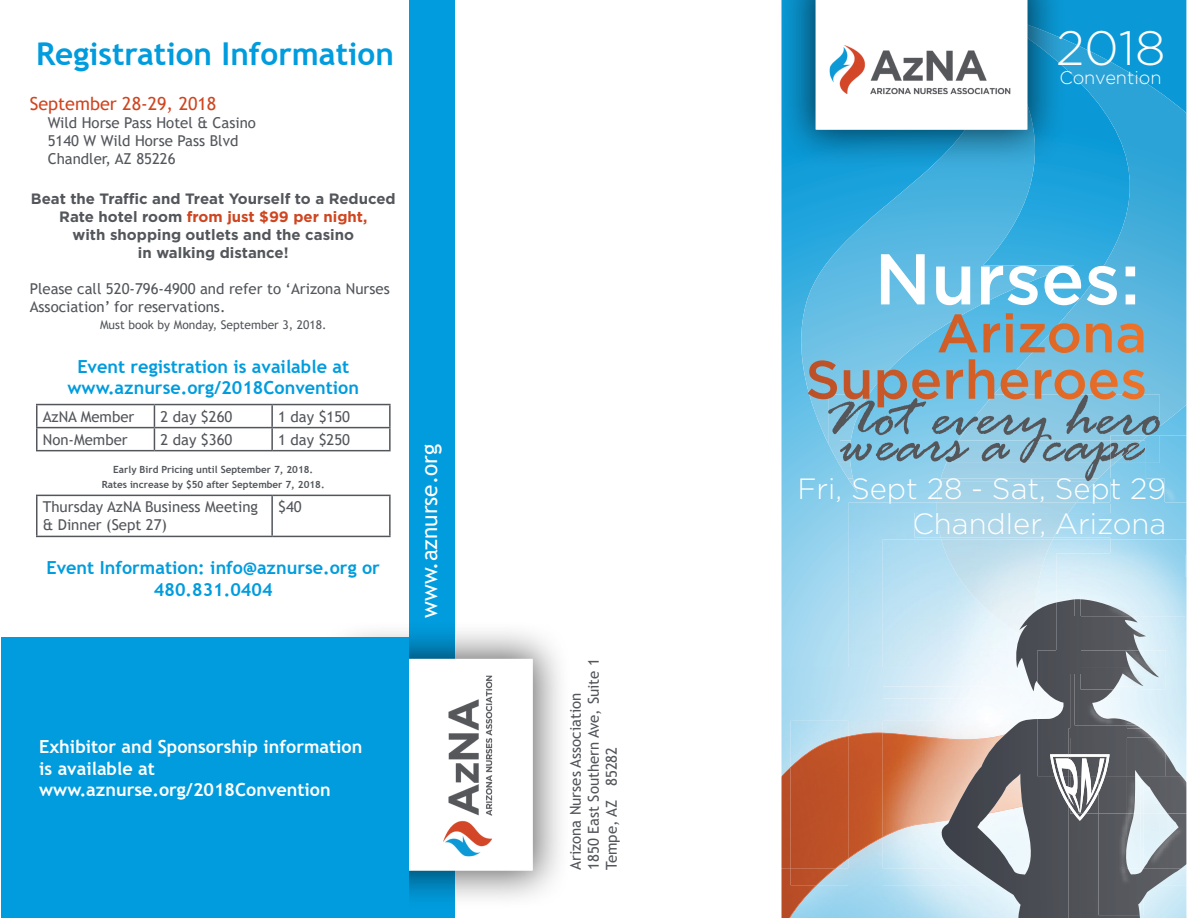
<style>
.page{position:relative;width:1188px;height:918px;background:#fff}
.page>*{position:absolute;margin:0;border:0;box-sizing:border-box;transform-origin:0 0}
.t1{font:500 71.7px "Gotham";color:#fff}
.t2{font:italic 65.25px "Rage";color:#55565a}
.t3{font:300 48.15px "Gotham";color:#fff}
.t4{font:700 31.5px "Trebuchet MS";color:#009cde}
.t5{font:300 29.25px/35.1px "Gotham";color:#fff;text-align:right}
.t6{font:22.5px "Trebuchet MS";color:#fff}
.t7{font:300 18.15px "Gotham";color:#fff}
.t8{font:700 18px/21.6px "Trebuchet MS";color:#009cde;text-align:center}
.t9{font:700 18px/21.6px "Trebuchet MS";color:#fff}
.t10{font:18px "Trebuchet MS";color:#cf4520}
.t11{font:15px/18px "Trebuchet MS";color:#53565b}
.t12{font:700 15px/18px "Gotham";color:#53565b;text-align:center}
.t13{font:12px "Trebuchet MS";color:#53565b}
.t14{font:700 9.9px/15px "Trebuchet MS";color:#53565b;text-align:center}
.s1{color:#cf4520}
</style>
<div class="page">
<svg style="left:781px;top:0;width:406px;height:918px;background:#87b5ca"></svg>
<div style="left:409px;top:1px;width:46px;height:917px;background:#009cde"></div>
<div style="left:315px;top:619px;width:257px;height:291px;background:#000;opacity:.61"></div>
<div style="left:355px;top:659px;width:178px;height:212px;background:#fff;border:2px solid #fff"></div>
<div style="left:776px;top:0;width:291px;height:169px;background:#000;opacity:.61"></div>
<svg style="left:816px;top:0;width:212px;height:130px"></svg>
<img style="left:443px;top:675px;width:50px;height:182px">
<div style="left:373px;top:660px;width:160px;height:210px;border:2px solid #fff"></div>
<div style="left:1px;top:638px;width:408px;height:280px;background:#009cde"></div>
<img style="left:828px;top:45px;width:185px;height:50px">
<div style="left:816px;top:2px;width:211px;height:128px;border:2px solid #fff"></div>
<hr style="left:272px;top:427px;width:119px;height:1px;background:#53565b">
<hr style="left:272px;top:450px;width:119px;height:1px;background:#53565b">
<hr style="left:154px;top:427px;width:118px;height:1px;background:#53565b">
<hr style="left:154px;top:450px;width:118px;height:1px;background:#53565b">
<hr style="left:36px;top:427px;width:118px;height:1px;background:#53565b">
<hr style="left:36px;top:450px;width:118px;height:1px;background:#53565b">
<hr style="left:272px;top:404px;width:119px;height:1px;background:#53565b">
<hr style="left:389px;top:405px;width:2px;height:22px;background:#53565b">
<hr style="left:389px;top:428px;width:2px;height:22px;background:#53565b">
<hr style="left:154px;top:404px;width:118px;height:1px;background:#53565b">
<hr style="left:271px;top:405px;width:2px;height:22px;background:#53565b">
<hr style="left:271px;top:428px;width:2px;height:22px;background:#53565b">
<hr style="left:36px;top:404px;width:118px;height:1px;background:#53565b">
<hr style="left:36px;top:405px;width:2px;height:22px;background:#53565b">
<hr style="left:36px;top:428px;width:2px;height:22px;background:#53565b">
<svg style="left:154px;top:405px;width:1px;height:45px"></svg>
<hr style="left:36px;top:495px;width:236px;height:1px;background:#53565b">
<hr style="left:36px;top:496px;width:2px;height:40px;background:#53565b">
<hr style="left:272px;top:495px;width:119px;height:1px;background:#53565b">
<hr style="left:271px;top:496px;width:2px;height:40px;background:#53565b">
<hr style="left:389px;top:496px;width:2px;height:40px;background:#53565b">
<hr style="left:36px;top:536px;width:236px;height:1px;background:#53565b">
<hr style="left:272px;top:536px;width:119px;height:1px;background:#53565b">
<h3 class="t4" style="left:36px;top:34px;width:360px">Registration Information</h3>
<p class="t10" style="left:30px;top:93px;width:188px">September 28-29, 2018</p>
<p class="t11" style="left:48px;top:114px;width:210px">Wild Horse Pass Hotel &amp; Casino<br>5140 W Wild Horse Pass Blvd<br>Chandler, AZ 85226</p>
<p class="t12" style="left:31px;top:190px;width:366px">Beat the Traffic and Treat Yourself to a Reduced Rate hotel room <span class="s1">from just $99 per night,<br></span>with shopping outlets and the casino<br>in walking distance!</p>
<p class="t11" style="left:30px;top:280px;width:362px">Please call 520-796-4900 and refer to ‘Arizona Nurses<br>Association’ for reservations.</p>
<p class="t13" style="left:100px;top:318px;width:228px">Must book by Monday, September 3, 2018.</p>
<p class="t8" style="left:67px;top:355px;width:293px">Event registration is available at www.aznurse.org/2018Convention</p>
<p class="t11" style="left:43px;top:407px;width:93px">AzNA Member</p>
<p class="t11" style="left:160px;top:407px;width:73px">2 day $260</p>
<p class="t11" style="left:278px;top:407px;width:73px">1 day $150</p>
<p class="t11" style="left:43px;top:430px;width:86px">Non-Member</p>
<p class="t11" style="left:160px;top:430px;width:73px">2 day $360</p>
<p class="t11" style="left:278px;top:430px;width:73px">1 day $250</p>
<p class="t14" style="left:102px;top:462px;width:224px">Early Bird Pricing until September 7, 2018.<br>Rates increase by $50 after September 7, 2018.</p>
<p class="t11" style="left:43px;top:498px;width:217px">Thursday AzNA Business Meeting &amp; Dinner (Sept 27)</p>
<p class="t11" style="left:278px;top:498px;width:25px">$40</p>
<p class="t8" style="left:47px;top:557px;width:335px">Event Information: info@aznurse.org or<br>480.831.0404</p>
<h3 class="t6" style="left:415px;top:618px;width:175px;rotate:-90deg">www.aznurse.org</h3>
<p class="t9" style="left:39px;top:736px;width:325px">Exhibitor and Sponsorship information is available at www.aznurse.org/2018Convention</p>
<p class="t11" style="left:566px;top:870px;width:213px;rotate:-90deg">Arizona Nurses Association<br>1850 East Southern Ave, Suite 1<br>Tempe, AZ 85282</p>
<h3 class="t3" style="left:1056px;top:17px;width:111px">2018</h3>
<p class="t7" style="left:1060px;top:66px;width:104px">Convention</p>
<h1 class="t1" style="left:874px;top:232px;width:267px">Nurses:</h1>
<h2 class="t2" style="left:824px;top:382px;width:341px">Not every hero</h2>
<h3 class="t5" style="left:797px;top:471px;width:370px">Fri, Se t 28 - Sat, Sept 29<br>Chandler, Arizona</h3>
<h2 class="t2" style="left:840px;top:408px;width:304px">wears a cape</h2>
<h3 class="t5" style="left:887px;top:471px;width:21px">p</h3>
</div>
